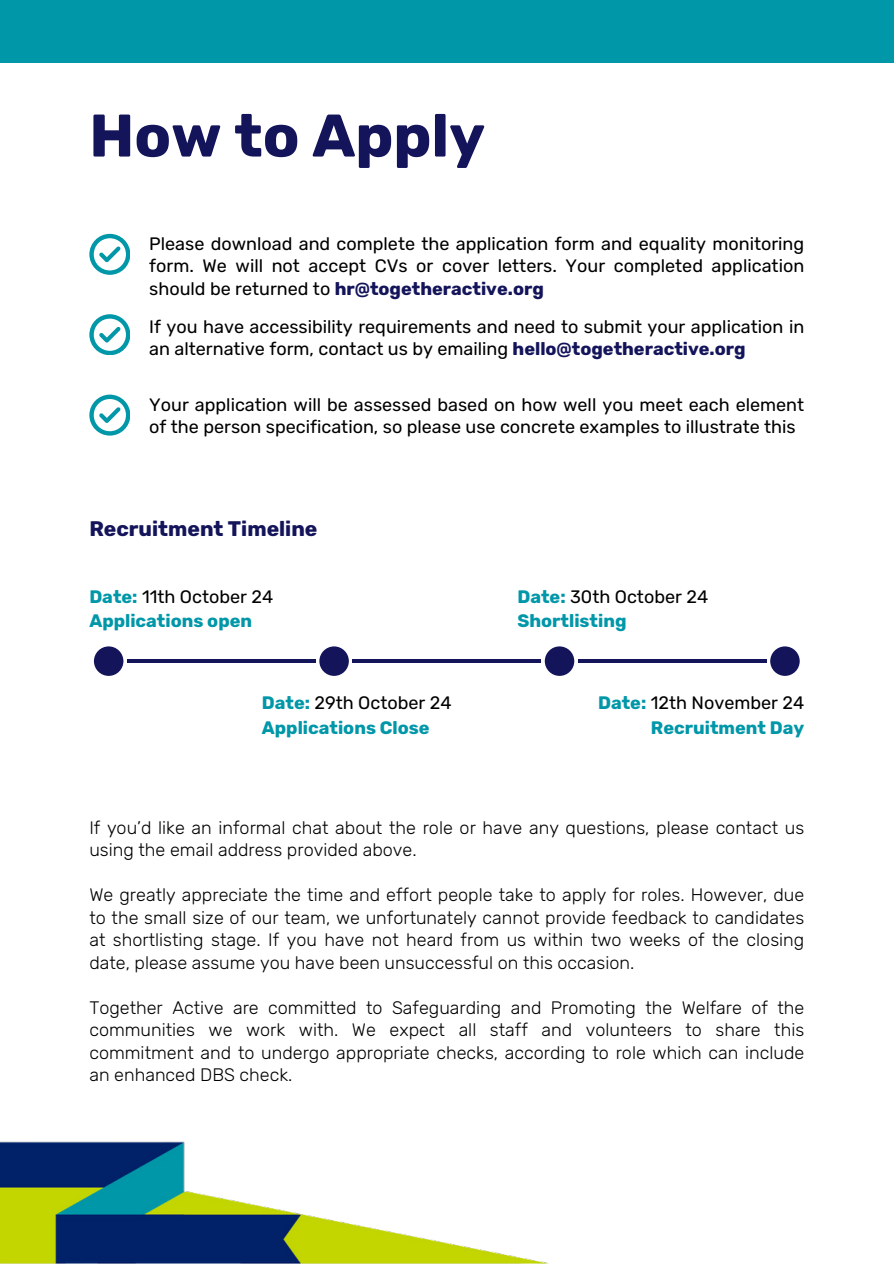
<style>
.page{position:relative;width:894px;height:1264px;background:#fff}
.page>*{position:absolute;margin:0;border:0;box-sizing:border-box;transform-origin:0 0}
.t1{font:700 60px "Rubik";color:#14145b}
.t2{font:700 21px "Rubik";color:#14145b}
.t3{font:300 18px/22.5px "Rubik";color:#000;text-align:justify}
.t4{font:18px/22.5px "Rubik";color:#000}
.t5{font:700 18px/24.8px "Rubik";color:#0097a9}
.s1{font-weight:700;color:#14145b}
.s2{font-weight:400;color:#000}
</style>
<div class="page">
<div style="left:0;top:0;width:893px;height:62px;background:#0097a9"></div>
<img style="left:0;top:1141px;width:548px;height:122px">
<svg style="left:89px;top:234px;width:41px;height:40px"></svg>
<svg style="left:89px;top:314px;width:41px;height:41px"></svg>
<svg style="left:89px;top:394px;width:41px;height:41px"></svg>
<hr style="left:578px;top:659px;width:188px;height:4px;background:#14145b">
<hr style="left:352px;top:659px;width:188px;height:4px;background:#14145b">
<hr style="left:127px;top:659px;width:188px;height:4px;background:#14145b">
<div style="left:94px;top:646px;width:29px;height:29px;background:#14145b;border-radius:50%"></div>
<div style="left:319px;top:646px;width:30px;height:29px;background:#14145b;border-radius:50%"></div>
<div style="left:544px;top:646px;width:30px;height:29px;background:#14145b;border-radius:50%"></div>
<div style="left:770px;top:646px;width:29px;height:29px;background:#14145b;border-radius:50%"></div>
<h1 class="t1" style="left:89px;top:100px;width:397px">How to Apply</h1>
<p class="t4" style="left:149px;top:232px;width:656px;text-align:justify">Please download and complete the application form and equality monitoring form. We will not accept CVs or cover letters. Your completed application should be returned to <span class="s1">hr@togetheractive.org</span></p>
<p class="t4" style="left:149px;top:315px;width:656px">If you have accessibility requirements and need to submit your application in an alternative form, contact us by emailing <span class="s1">hello@togetheractive.org</span></p>
<p class="t4" style="left:149px;top:393px;width:656px">Your application will be assessed based on how well you meet each element of the person specification, so please use concrete examples to illustrate this</p>
<p class="t2" style="left:89px;top:516px;width:229px">Recruitment Timeline</p>
<p class="t5" style="left:89px;top:584px;width:185px">Date: <span class="s2">11th October 24<br></span>Applications open</p>
<p class="t5" style="left:262px;top:690px;width:191px">Date: <span class="s2">29th October 24<br></span>Applications Close</p>
<p class="t5" style="left:517px;top:584px;width:192px">Date: <span class="s2">30th October 24<br></span>Shortlisting</p>
<p class="t5" style="left:598px;top:690px;width:207px;text-align:right">Date: <span class="s2">12th November 24<br></span>Recruitment Day</p>
<p class="t3" style="left:89px;top:816px;width:716px">If you’d like an informal chat about the role or have any questions, please contact us using the email address provided above.</p>
<p class="t3" style="left:89px;top:883px;width:716px">We greatly appreciate the time and effort people take to apply for roles. However, due to the small size of our team, we unfortunately cannot provide feedback to candidates at shortlisting stage. If you have not heard from us within two weeks of the closing date, please assume you have been unsuccessful on this occasion.</p>
<p class="t3" style="left:89px;top:996px;width:716px">Together Active are committed to Safeguarding and Promoting the Welfare of the communities we work with. We expect all staff and volunteers to share this commitment and to undergo appropriate checks, according to role which can include an enhanced DBS check.</p>
</div>
